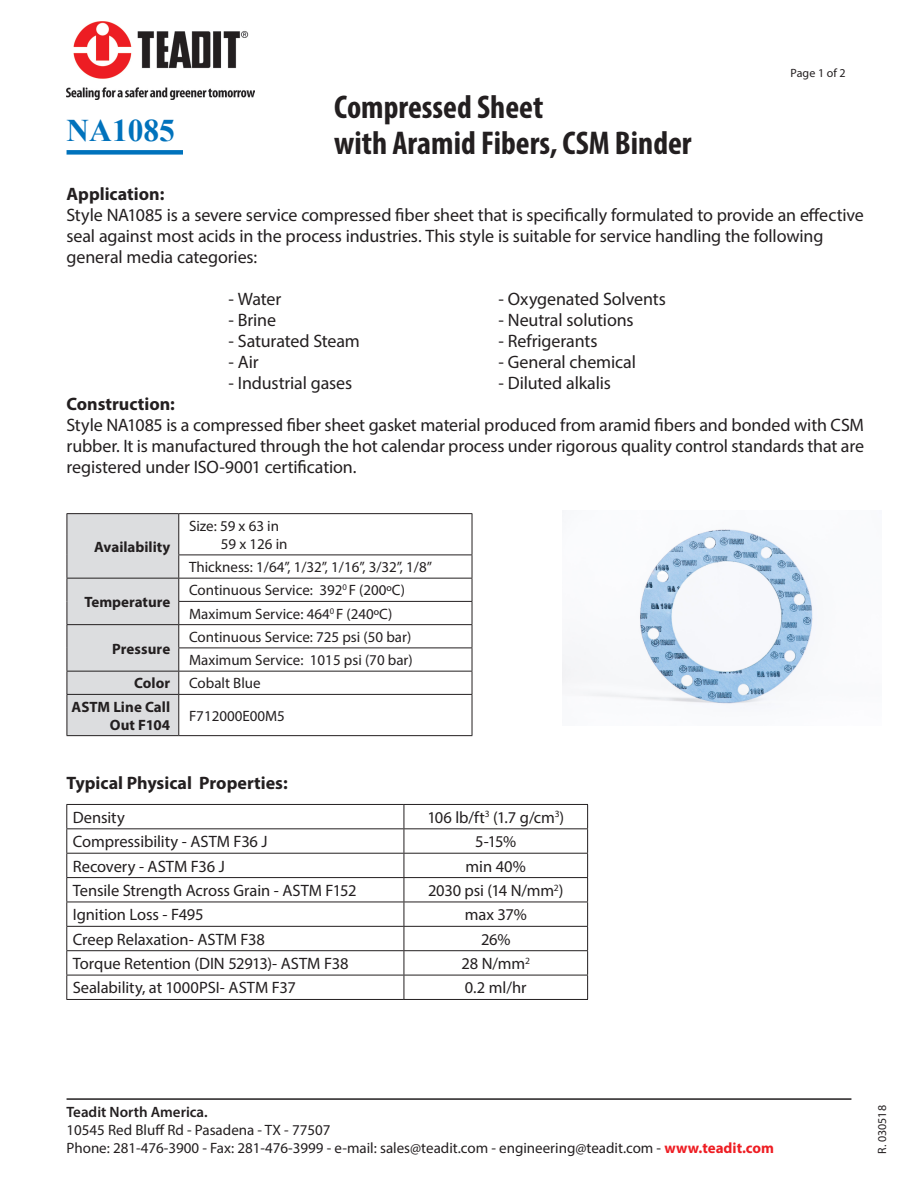
<style>
.page{position:relative;width:918px;height:1188px;background:#fff}
.page>*{position:absolute;margin:0;border:0;box-sizing:border-box;transform-origin:0 0}
.t1{font:700 condensed 33px "Myriad Pro";color:#231f20}
.t2{font:700 31.5px "Times New Roman";color:#0072bc}
.texto{font:18px/21px "Myriad Pro";letter-spacing:-.01em;color:#231f20;text-align:justify}
.titulo{font:18px/21px "Myriad Pro";letter-spacing:-.005em;color:#231f20}
.titulo-2{font:700 18px "Myriad Pro";color:#231f20}
.texto-2{font:700 18px "Myriad Pro";color:#231f20}
.texto-3{font:16.5px "Myriad Pro";letter-spacing:-.005em;color:#231f20}
.t3{font:15px/18px "Myriad Pro";color:#231f20}
.t4{font:700 15px/18px "Myriad Pro";color:#231f20;text-align:right}
.t5{font:600 15px "Myriad Pro";color:#231f20}
.texto-4{font:12px "Myriad Pro";color:#231f20}
.s1{font-weight:700;color:#ee1d23}
</style>
<div class="page">
<div style="left:67px;top:150px;width:116px;height:5px;background:#0072bc"></div>
<hr style="left:67px;top:513px;width:112px;height:1px;background:#231f20">
<hr style="left:179px;top:513px;width:293px;height:1px;background:#231f20">
<hr style="left:472px;top:514px;width:1px;height:41px;background:#231f20">
<hr style="left:178px;top:555px;width:294px;height:1px;background:#231f20">
<hr style="left:179px;top:578px;width:293px;height:1px;background:#231f20">
<hr style="left:178px;top:601px;width:294px;height:1px;background:#231f20">
<hr style="left:179px;top:624px;width:293px;height:1px;background:#231f20">
<hr style="left:178px;top:648px;width:294px;height:1px;background:#231f20">
<hr style="left:179px;top:671px;width:293px;height:1px;background:#231f20">
<div style="left:67px;top:514px;width:112px;height:222px;background:#dcdddf"></div>
<svg style="left:472px;top:555px;width:1px;height:139px"></svg>
<hr style="left:179px;top:694px;width:293px;height:1px;background:#231f20">
<hr style="left:178px;top:695px;width:1px;height:40px;background:#231f20">
<hr style="left:472px;top:695px;width:1px;height:40px;background:#231f20">
<hr style="left:179px;top:735px;width:293px;height:1px;background:#231f20">
<svg style="left:67px;top:829px;width:337px;height:170px"></svg>
<hr style="left:66px;top:804px;width:338px;height:1px;background:#231f20">
<hr style="left:404px;top:804px;width:184px;height:1px;background:#231f20">
<hr style="left:66px;top:828px;width:338px;height:1px;background:#231f20">
<hr style="left:66px;top:853px;width:338px;height:1px;background:#231f20">
<hr style="left:66px;top:877px;width:338px;height:1px;background:#231f20">
<hr style="left:66px;top:902px;width:338px;height:1px;background:#231f20">
<hr style="left:66px;top:926px;width:338px;height:1px;background:#231f20">
<hr style="left:66px;top:950px;width:338px;height:1px;background:#231f20">
<hr style="left:66px;top:975px;width:338px;height:1px;background:#231f20">
<svg style="left:66px;top:805px;width:1px;height:194px"></svg>
<svg style="left:404px;top:805px;width:184px;height:194px"></svg>
<hr style="left:66px;top:999px;width:338px;height:1px;background:#231f20">
<hr style="left:404px;top:999px;width:184px;height:1px;background:#231f20">
<img style="left:67px;top:21px;width:188px;height:79px">
<hr style="left:67px;top:1098px;width:784px;height:2px;background:#231f20">
<img style="left:563px;top:529px;width:250px;height:176px">
<p class="t2" style="left:67px;top:109px;width:110px">NA1085</p>
<p class="t1" style="left:334px;top:86px;width:211px">Compressed Sheet</p>
<p class="t1" style="left:334px;top:122px;width:359px">with Aramid Fibers, CSM Binder</p>
<p class="texto-4" style="left:790px;top:65px;width:57px">Page 1 of 2</p>
<p class="titulo-2" style="left:67px;top:182px;width:99px">Application:</p>
<p class="titulo" style="left:67px;top:204px;width:799px">Style NA1085 is a severe service compressed fiber sheet that is specifically formulated to provide an effective seal against most acids in the process industries. This style is suitable for service handling the following general media categories:</p>
<p class="texto" style="left:229px;top:288px;width:54px">- Water</p>
<p class="texto" style="left:499px;top:288px;width:169px">- Oxygenated Solvents</p>
<p class="texto" style="left:229px;top:309px;width:49px">- Brine</p>
<p class="texto" style="left:499px;top:309px;width:137px">- Neutral solutions</p>
<p class="texto" style="left:229px;top:330px;width:133px">- Saturated Steam</p>
<p class="texto" style="left:499px;top:330px;width:100px">- Refrigerants</p>
<p class="texto" style="left:229px;top:351px;width:32px">- Air</p>
<p class="texto" style="left:499px;top:351px;width:139px">- General chemical</p>
<p class="texto" style="left:229px;top:372px;width:125px">- Industrial gases</p>
<p class="texto" style="left:499px;top:372px;width:114px">- Diluted alkalis</p>
<p class="texto-2" style="left:67px;top:392px;width:110px">Construction:</p>
<p class="texto" style="left:67px;top:414px;width:799px">Style NA1085 is a compressed fiber sheet gasket material produced from aramid fibers and bonded with CSM rubber. It is manufactured through the hot calendar process under rigorous quality control standards that are registered under ISO-9001 certification.</p>
<p class="t4" style="left:94px;top:537px;width:78px">Availability</p>
<p class="t4" style="left:84px;top:592px;width:87px">Temperature</p>
<p class="t4" style="left:112px;top:639px;width:60px">Pressure</p>
<p class="t3" style="left:221px;top:517px;width:68px;text-indent:-32px">Size: 59 x 63 in<br>59 x 126 in</p>
<p class="t3" style="left:189px;top:558px;width:245px">Thickness: 1/64”, 1/32”, 1/16”, 3/32”, 1/8”</p>
<p class="t3" style="left:189px;top:581px;width:218px">Continuous Service: 392<sup>0</sup> F (200ºC)</p>
<p class="t3" style="left:189px;top:604px;width:205px">Maximum Service: 464<sup>0</sup> F (240ºC)</p>
<p class="t3" style="left:189px;top:628px;width:224px">Continuous Service: 725 psi (50 bar)</p>
<p class="t3" style="left:189px;top:651px;width:225px">Maximum Service: 1015 psi (70 bar)</p>
<p class="t4" style="left:134px;top:674px;width:38px">Color</p>
<p class="t3" style="left:189px;top:674px;width:73px">Cobalt Blue</p>
<p class="t4" style="left:71px;top:697px;width:100px">ASTM Line Call<br>Out F104</p>
<p class="t3" style="left:189px;top:706px;width:97px">F712000E00M5</p>
<p class="titulo-2" style="left:67px;top:771px;width:223px">Typical Physical Properties:</p>
<p class="texto-3" style="left:73px;top:807px;width:54px">Density</p>
<p class="texto-3" style="left:427px;top:807px;width:138px">106 lb/ft<sup>3</sup> (1.7 g/cm<sup>3</sup>)</p>
<p class="texto-3" style="left:73px;top:831px;width:196px">Compressibility - ASTM F36 J</p>
<p class="texto-3" style="left:475px;top:831px;width:43px">5-15%</p>
<p class="texto-3" style="left:73px;top:856px;width:154px">Recovery - ASTM F36 J</p>
<p class="texto-3" style="left:466px;top:856px;width:62px">min 40%</p>
<p class="texto-3" style="left:73px;top:880px;width:285px">Tensile Strength Across Grain - ASTM F152</p>
<p class="texto-3" style="left:428px;top:880px;width:137px">2030 psi (14 N/mm<sup>2</sup>)</p>
<p class="texto-3" style="left:73px;top:905px;width:132px">Ignition Loss - F495</p>
<p class="texto-3" style="left:465px;top:905px;width:64px">max 37%</p>
<p class="texto-3" style="left:73px;top:929px;width:194px">Creep Relaxation- ASTM F38</p>
<p class="texto-3" style="left:481px;top:929px;width:31px">26%</p>
<p class="texto-3" style="left:73px;top:953px;width:277px">Torque Retention (DIN 52913)- ASTM F38</p>
<p class="texto-3" style="left:462px;top:953px;width:70px">28 N/mm<sup>2</sup></p>
<p class="texto-3" style="left:73px;top:978px;width:225px">Sealability, at 1000PSI- ASTM F37</p>
<p class="texto-3" style="left:465px;top:978px;width:63px">0.2 ml/hr</p>
<p class="t5" style="left:67px;top:1102px;width:143px">Teadit North America.</p>
<p class="t3" style="left:67px;top:1121px;width:266px">10545 Red Bluff Rd - Pasadena - TX - 77507</p>
<p class="t3" style="left:67px;top:1139px;width:709px">Phone: 281-476-3900 - Fax: 281-476-3999 - e-mail: sales@teadit.com - engineering@teadit.com - <span class="s1">www.teadit.com</span></p>
<p class="texto-4" style="left:875px;top:1154px;width:50px;rotate:-90deg">R. 030518</p>
</div>
